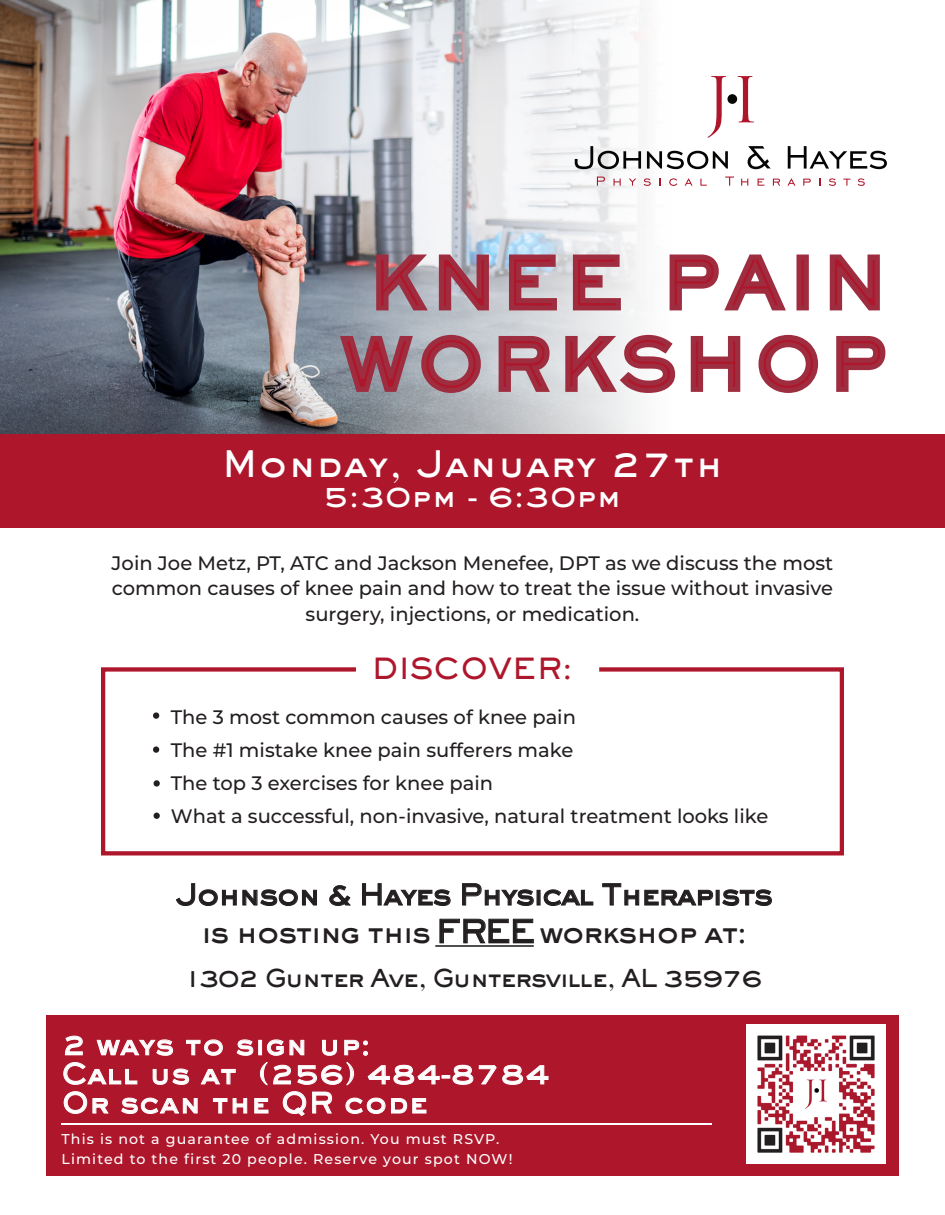
<style>
.page{position:relative;width:945px;height:1215px;background:#fff}
.page>*{position:absolute;margin:0;border:0;box-sizing:border-box;transform-origin:0 0}
.t1{font:67.95px/81.4px "AT Sackers Heavy Gothic";letter-spacing:.09em;color:#ae172b;text-align:center}
.t2{font:35.7px "AT Sackers Heavy Gothic";color:#fff}
.t3{font:28.95px "AT Sackers Heavy Gothic";color:#fff}
.t4{font:28.5px/37.8px "AT Sackers Heavy Gothic";letter-spacing:-.075em;color:#231f20;text-align:center}
.t5{font:28.5px "AT Sackers Heavy Gothic";color:#ae172b}
.t6{font:28.05px/29.1px "AT Sackers Heavy Gothic";color:#fff}
.t7{font:24.15px "AT Sackers Heavy Gothic";letter-spacing:-.075em;color:#231f20}
.t8{font:500 19.5px/33px "Montserrat";color:#231f20}
.t9{font:500 14.25px/19.5px "Montserrat";letter-spacing:.08em;color:#fff}
.s1{font-size:31.5px}
</style>
<div class="page">
<img style="left:0;top:0;width:301px;height:434px">
<svg style="left:301px;top:0;width:372px;height:434px"></svg>
<svg style="left:374px;top:250px;width:117px;height:63px;background:#a9808d"></svg>
<svg style="left:506px;top:252px;width:53px;height:61px;background:#b68795"></svg>
<svg style="left:570px;top:252px;width:53px;height:61px;background:#c5929b"></svg>
<svg style="left:667px;top:252px;width:119px;height:63px"></svg>
<div style="left:797px;top:255px;width:12px;height:55px;border:5px solid #9f2d40"></div>
<svg style="left:829px;top:254px;width:51px;height:57px"></svg>
<svg style="left:337px;top:332px;width:147px;height:64px;background:#a17e8a"></svg>
<svg style="left:496px;top:333px;width:58px;height:61px;background:#bb8a95"></svg>
<svg style="left:563px;top:332px;width:113px;height:64px"></svg>
<svg style="left:690px;top:336px;width:51px;height:56px"></svg>
<svg style="left:758px;top:334px;width:61px;height:59px"></svg>
<svg style="left:836px;top:336px;width:50px;height:56px"></svg>
<svg style="left:176px;top:883px;width:141px;height:23px"></svg>
<svg style="left:329px;top:885px;width:22px;height:21px"></svg>
<svg style="left:362px;top:883px;width:89px;height:23px"></svg>
<svg style="left:462px;top:883px;width:72px;height:23px"></svg>
<svg style="left:543px;top:889px;width:51px;height:17px"></svg>
<svg style="left:602px;top:883px;width:112px;height:23px"></svg>
<svg style="left:722px;top:889px;width:50px;height:17px"></svg>
<svg style="left:439px;top:918px;width:95px;height:26px"></svg>
<hr style="left:435px;top:945px;width:99px;height:2px;background:#231f20">
<svg style="left:575px;top:146px;width:66px;height:23px"></svg>
<svg style="left:647px;top:151px;width:81px;height:18px"></svg>
<svg style="left:748px;top:146px;width:23px;height:23px"></svg>
<svg style="left:788px;top:146px;width:99px;height:23px"></svg>
<svg style="left:597px;top:177px;width:8px;height:9px"></svg>
<svg style="left:614px;top:179px;width:7px;height:7px"></svg>
<svg style="left:629px;top:179px;width:7px;height:7px"></svg>
<svg style="left:644px;top:178px;width:7px;height:8px"></svg>
<svg style="left:659px;top:179px;width:2px;height:7px"></svg>
<svg style="left:669px;top:178px;width:8px;height:8px"></svg>
<svg style="left:685px;top:179px;width:8px;height:7px"></svg>
<svg style="left:700px;top:179px;width:7px;height:7px"></svg>
<svg style="left:725px;top:177px;width:9px;height:9px"></svg>
<svg style="left:741px;top:179px;width:7px;height:7px"></svg>
<svg style="left:758px;top:179px;width:6px;height:7px"></svg>
<svg style="left:773px;top:179px;width:7px;height:7px"></svg>
<svg style="left:788px;top:179px;width:7px;height:7px"></svg>
<svg style="left:803px;top:179px;width:8px;height:7px"></svg>
<svg style="left:829px;top:178px;width:7px;height:8px"></svg>
<svg style="left:843px;top:179px;width:7px;height:7px"></svg>
<svg style="left:858px;top:178px;width:7px;height:8px"></svg>
<svg style="left:708px;top:76px;width:18px;height:62px"></svg>
<svg style="left:738px;top:76px;width:16px;height:46px"></svg>
<div style="left:727px;top:94px;width:10px;height:10px;background:#050504;border-radius:50%"></div>
<div style="left:46px;top:1015px;width:853px;height:161px;background:#ae172b"></div>
<svg style="left:65px;top:1036px;width:18px;height:19px"></svg>
<svg style="left:97px;top:1040px;width:76px;height:16px"></svg>
<svg style="left:186px;top:1040px;width:37px;height:16px"></svg>
<svg style="left:237px;top:1040px;width:16px;height:16px"></svg>
<div style="left:258px;top:1040px;width:4px;height:15px;border:1px solid #fff"></div>
<svg style="left:267px;top:1040px;width:17px;height:16px"></svg>
<svg style="left:290px;top:1040px;width:14px;height:15px"></svg>
<svg style="left:322px;top:1040px;width:15px;height:16px"></svg>
<svg style="left:344px;top:1040px;width:24px;height:16px"></svg>
<svg style="left:64px;top:1062px;width:73px;height:23px"></svg>
<svg style="left:153px;top:1069px;width:14px;height:16px"></svg>
<svg style="left:173px;top:1069px;width:16px;height:16px"></svg>
<svg style="left:201px;top:1069px;width:35px;height:15px"></svg>
<svg style="left:260px;top:1062px;width:7px;height:23px"></svg>
<svg style="left:273px;top:1065px;width:18px;height:19px"></svg>
<svg style="left:297px;top:1062px;width:57px;height:23px"></svg>
<svg style="left:368px;top:1065px;width:105px;height:20px"></svg>
<svg style="left:479px;top:1065px;width:69px;height:20px"></svg>
<svg style="left:64px;top:1091px;width:23px;height:23px"></svg>
<svg style="left:93px;top:1098px;width:15px;height:15px"></svg>
<svg style="left:121px;top:1098px;width:76px;height:16px"></svg>
<svg style="left:213px;top:1098px;width:14px;height:15px"></svg>
<svg style="left:233px;top:1098px;width:14px;height:15px"></svg>
<svg style="left:254px;top:1098px;width:14px;height:15px"></svg>
<svg style="left:283px;top:1091px;width:23px;height:25px"></svg>
<svg style="left:312px;top:1092px;width:20px;height:21px"></svg>
<svg style="left:346px;top:1098px;width:39px;height:16px"></svg>
<svg style="left:391px;top:1098px;width:35px;height:15px"></svg>
<hr style="left:61px;top:1124px;width:651px;height:1px;background:#fff">
<div style="left:0;top:434px;width:945px;height:93px;background:#ae172b"></div>
<svg style="left:101px;top:667px;width:743px;height:189px"></svg>
<div style="left:153px;top:712px;width:6px;height:7px;background:#231f20;border-radius:50%"></div>
<div style="left:153px;top:746px;width:6px;height:7px;background:#231f20;border-radius:50%"></div>
<div style="left:154px;top:780px;width:6px;height:7px;background:#231f20;border-radius:50%"></div>
<svg style="left:154px;top:813px;width:6px;height:6px"></svg>
<img style="left:747px;top:1025px;width:139px;height:139px">
<h1 class="t1" style="left:342px;top:240px;width:547px">KNEE PAIN<br>WORKSHOP</h1>
<h2 class="t2" style="left:221px;top:440px;width:504px">Monday, January 27th</h2>
<h3 class="t3" style="left:323px;top:477px;width:300px">5:30pm - 6:30pm</h3>
<p class="t8" style="left:112px;top:549px;width:723px;line-height:25.5px;text-align:center">Join Joe Metz, PT, ATC and Jackson Menefee, DPT as we discuss the most common causes of knee pain and how to treat the issue without invasive surgery, injections, or medication.</p>
<h3 class="t5" style="left:372px;top:649px;width:202px">DISCOVER:</h3>
<p class="t8" style="left:171px;top:700px;width:599px">The 3 most common causes of knee pain<br>The #1 mistake knee pain sufferers make<br>The top 3 exercises for knee pain<br>What a successful, non-invasive, natural treatment looks like</p>
<h3 class="t4" style="left:175px;top:875px;width:599px">Johnson &amp; Hayes Physical Therapists is hosting this <span class="s1">FREE</span> workshop at:</h3>
<p class="t7" style="left:186px;top:962px;width:579px">1302 Gunter Ave, Guntersville, AL 35976</p>
<h3 class="t6" style="left:61px;top:1029px;width:490px">2 ways to sign up:<br>Call us at (256) 484-8784<br>Or scan the QR code</h3>
<p class="t9" style="left:61px;top:1129px;width:453px">This is not a guarantee of admission. You must RSVP.<br>Limited to the first 20 people. Reserve your spot NOW!</p>
</div>
